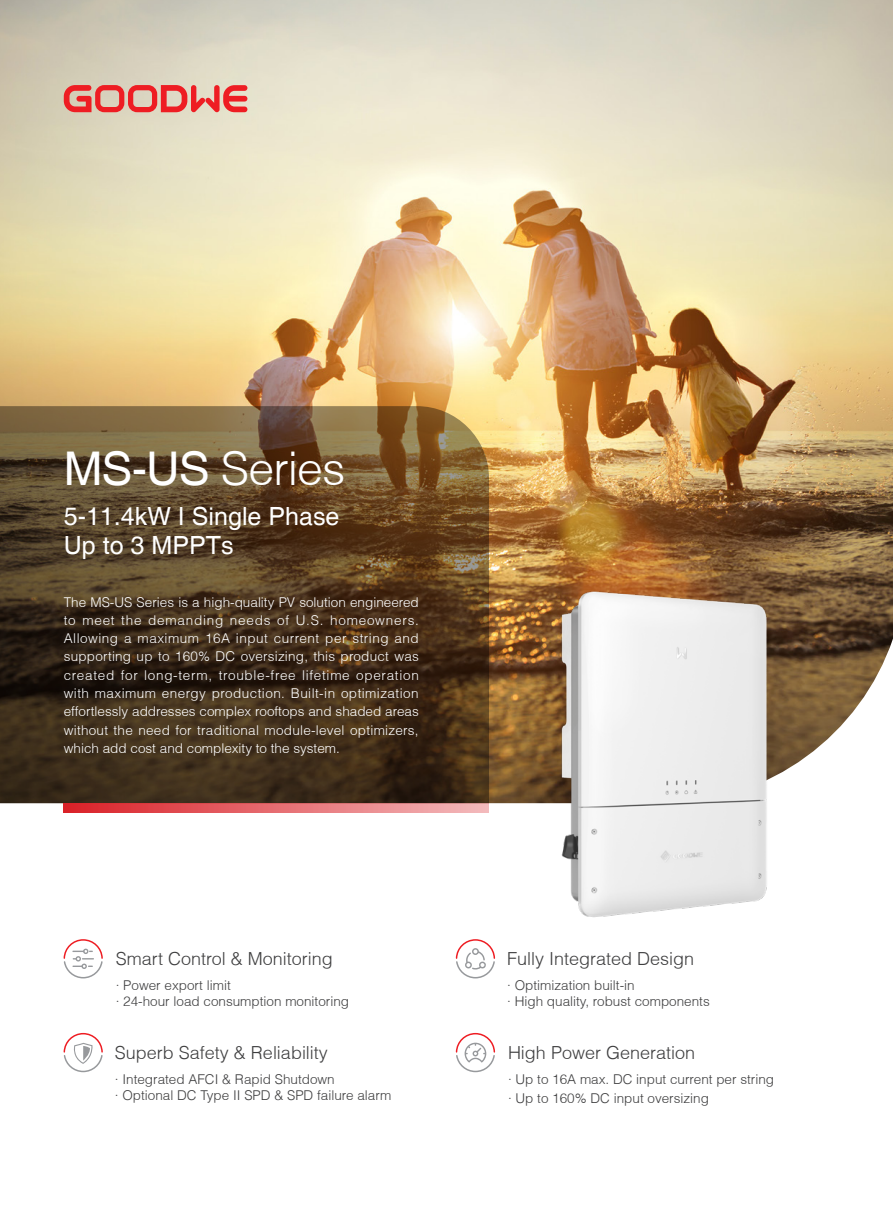
<style>
.page{position:relative;width:893px;height:1212px;background:#fff}
.page>*{position:absolute;margin:0;border:0;box-sizing:border-box;transform-origin:0 0}
.t1{font:300 46.5px "Helvetica";letter-spacing:-.02em;color:#fff}
.t2{font:25.05px "Helvetica";color:#fff}
.t3{font:300 18px "Helvetica";color:#3e3e3f}
.t4{font:300 13.5px/18.3px "Helvetica";color:#fff;text-align:justify}
.t5{font:300 13.5px "Helvetica";color:#3e3e3f}
.s1{font-weight:400}
</style>
<div class="page">
<img style="left:0;top:0;width:893px;height:803px">
<svg style="left:0;top:406px;width:489px;height:397px;background:#523c23"></svg>
<svg style="left:64px;top:803px;width:425px;height:9px;background:#e46b6f"></svg>
<svg style="left:455px;top:939px;width:41px;height:40px"></svg>
<svg style="left:63px;top:939px;width:40px;height:40px"></svg>
<svg style="left:63px;top:1032px;width:40px;height:41px"></svg>
<svg style="left:455px;top:1032px;width:41px;height:41px"></svg>
<img style="left:539px;top:565px;width:245px;height:352px">
<svg style="left:64px;top:85px;width:183px;height:27px;background:#e57770"></svg>
<p class="t1" style="left:64px;top:440px;width:283px"><span class="s1">MS-US</span> Series</p>
<p class="t2" style="left:64px;top:502px;width:277px">5-11.4kW I Single Phase</p>
<p class="t2" style="left:64px;top:530px;width:171px">Up to 3 MPPTs</p>
<p class="t4" style="left:64px;top:592px;width:357px">The MS-US Series is a high-quality PV solution engineered to meet the demanding needs of U.S. homeowners.<br>Allowing a maximum 16A input current per string and supporting up to 160% DC oversizing, this product was created for long-term, trouble-free lifetime operation with maximum energy production. Built-in optimization effortlessly addresses complex rooftops and shaded areas without the need for traditional module-level optimizers, which add cost and complexity to the system.</p>
<p class="t3" style="left:116px;top:948px;width:219px">Smart Control &amp; Monitoring</p>
<p class="t5" style="left:116px;top:976px;width:117px">· Power export limit</p>
<p class="t5" style="left:116px;top:993px;width:235px">· 24-hour load consumption monitoring</p>
<p class="t3" style="left:115px;top:1041px;width:215px">Superb Safety &amp; Reliability</p>
<p class="t5" style="left:115px;top:1070px;width:221px">· Integrated AFCI &amp; Rapid Shutdown</p>
<p class="t5" style="left:115px;top:1086px;width:278px">· Optional DC Type II SPD &amp; SPD failure alarm</p>
<p class="t3" style="left:507px;top:948px;width:189px">Fully Integrated Design</p>
<p class="t5" style="left:507px;top:976px;width:129px">· Optimization built-in</p>
<p class="t5" style="left:507px;top:993px;width:204px">· High quality, robust components</p>
<p class="t3" style="left:508px;top:1041px;width:189px">High Power Generation</p>
<p class="t5" style="left:508px;top:1070px;width:268px">· Up to 16A max. DC input current per string</p>
<p class="t5" style="left:508px;top:1090px;width:203px">· Up to 160% DC input oversizing</p>
</div>
